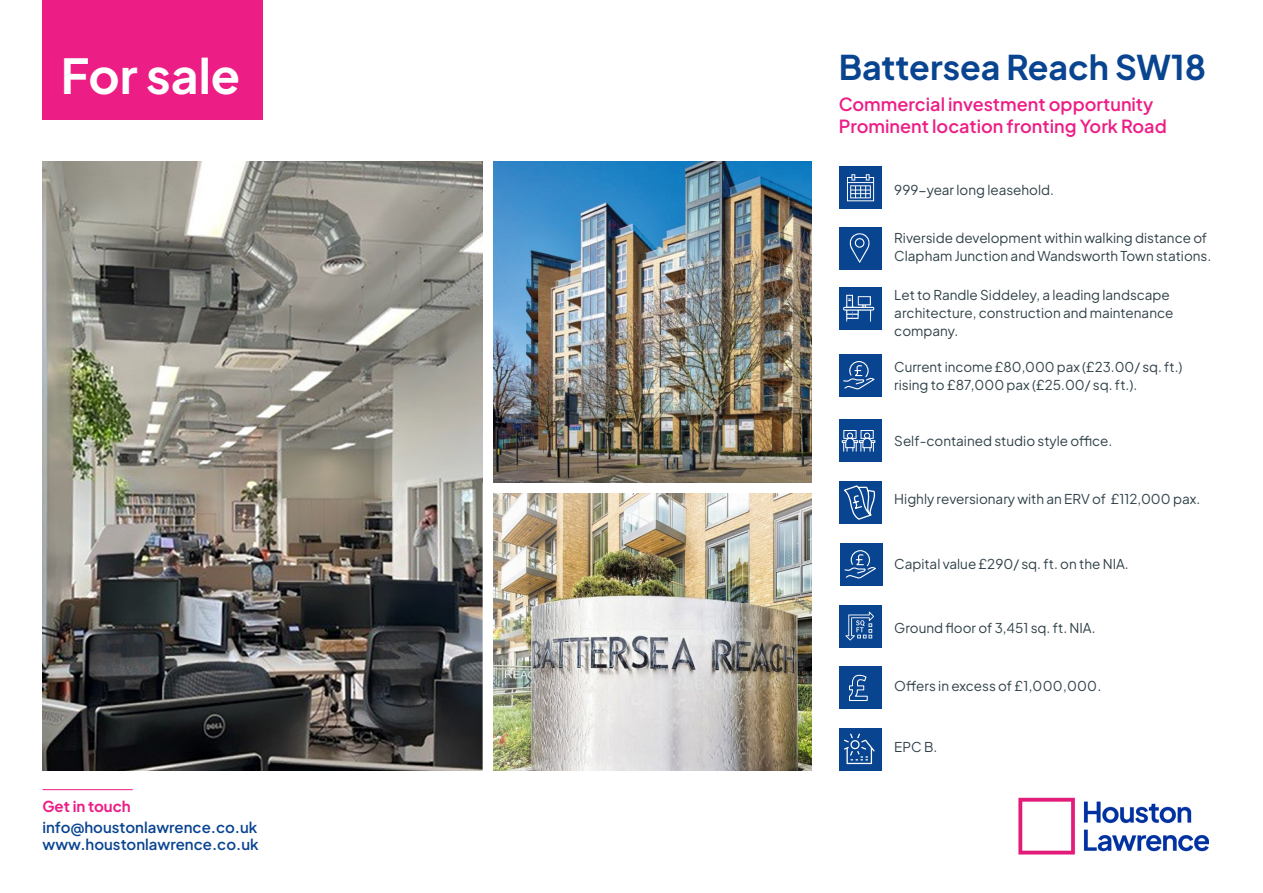
<style>
.page{position:relative;width:1263px;height:893px;background:#fff}
.page>*{position:absolute;margin:0;border:0;box-sizing:border-box;transform-origin:0 0}
.t1{font:700 48px "Plus Jakarta Sans";color:#fff}
.t2{font:700 33.9px "Plus Jakarta Sans";color:#094491}
.t3{font:600 18px "Plus Jakarta Sans";color:#ed1d86}
.t4{font:600 15px "Plus Jakarta Sans";color:#094491}
.t5{font:700 15px "Plus Jakarta Sans";color:#ed1d86}
.t6{font:13.5px/18px "Plus Jakarta Sans";color:#2f4148}
</style>
<div class="page">
<img style="left:43px;top:162px;width:440px;height:608px">
<img style="left:493px;top:162px;width:319px;height:199px">
<img style="left:572px;top:572px;width:240px;height:198px">
<img style="left:493px;top:361px;width:319px;height:122px">
<img style="left:493px;top:572px;width:79px;height:199px">
<img style="left:493px;top:493px;width:319px;height:79px">
<div style="left:43px;top:0;width:220px;height:119px;background:#ed1d86"></div>
<img style="left:1018px;top:797px;width:191px;height:58px">
<div style="left:839px;top:166px;width:43px;height:43px;background:#094491"></div>
<svg style="left:847px;top:174px;width:27px;height:27px"></svg>
<div style="left:839px;top:227px;width:43px;height:42px;background:#094491"></div>
<svg style="left:849px;top:233px;width:21px;height:30px"></svg>
<div style="left:839px;top:287px;width:42px;height:43px;background:#094491"></div>
<svg style="left:843px;top:295px;width:31px;height:27px"></svg>
<div style="left:839px;top:605px;width:42px;height:42px;background:#094491"></div>
<svg style="left:845px;top:612px;width:29px;height:28px"></svg>
<div style="left:839px;top:666px;width:42px;height:43px;background:#094491"></div>
<svg style="left:849px;top:674px;width:19px;height:27px"></svg>
<div style="left:839px;top:354px;width:42px;height:43px;background:#094491"></div>
<svg style="left:843px;top:361px;width:32px;height:29px"></svg>
<div style="left:839px;top:419px;width:42px;height:43px;background:#094491"></div>
<svg style="left:842px;top:430px;width:33px;height:22px"></svg>
<div style="left:839px;top:481px;width:43px;height:43px;background:#094491"></div>
<svg style="left:844px;top:485px;width:31px;height:35px"></svg>
<div style="left:840px;top:543px;width:42px;height:43px;background:#094491"></div>
<svg style="left:844px;top:550px;width:32px;height:29px"></svg>
<div style="left:839px;top:728px;width:42px;height:43px;background:#094491"></div>
<svg style="left:844px;top:733px;width:31px;height:31px"></svg>
<hr style="left:43px;top:789px;width:90px;height:1px;background:#ed1d86">
<p class="t1" style="left:61px;top:33px;width:181px">For sale</p>
<p class="t5" style="left:43px;top:793px;width:90px">Get in touch</p>
<p class="t4" style="left:43px;top:814px;width:216px">info@houstonlawrence.co.uk</p>
<p class="t4" style="left:43px;top:832px;width:218px">www.houstonlawrence.co.uk</p>
<p class="t2" style="left:839px;top:37px;width:369px">Battersea Reach SW18</p>
<p class="t3" style="left:839px;top:89px;width:316px">Commercial investment opportunity</p>
<p class="t3" style="left:839px;top:111px;width:329px">Prominent location fronting York Road</p>
<p class="t6" style="left:894px;top:180px;width:161px">999-year long leasehold.</p>
<p class="t6" style="left:894px;top:227px;width:318px">Riverside development within walking distance of<br>Clapham Junction and Wandsworth Town stations.</p>
<p class="t6" style="left:894px;top:284px;width:281px">Let to Randle Siddeley, a leading landscape architecture, construction and maintenance company.</p>
<p class="t6" style="left:894px;top:356px;width:290px">Current income £80,000 pax (£23.00/ sq. ft.) rising to £87,000 pax (£25.00/ sq. ft.).</p>
<p class="t6" style="left:894px;top:431px;width:220px">Self-contained studio style office.</p>
<p class="t6" style="left:894px;top:489px;width:307px">Highly reversionary with an ERV of £112,000 pax.</p>
<p class="t6" style="left:894px;top:553px;width:236px">Capital value £290/ sq. ft. on the NIA.</p>
<p class="t6" style="left:894px;top:618px;width:203px">Ground floor of 3,451 sq. ft. NIA.</p>
<p class="t6" style="left:894px;top:676px;width:208px">Offers in excess of £1,000,000.</p>
<p class="t6" style="left:894px;top:736px;width:44px">EPC B.</p>
</div>
